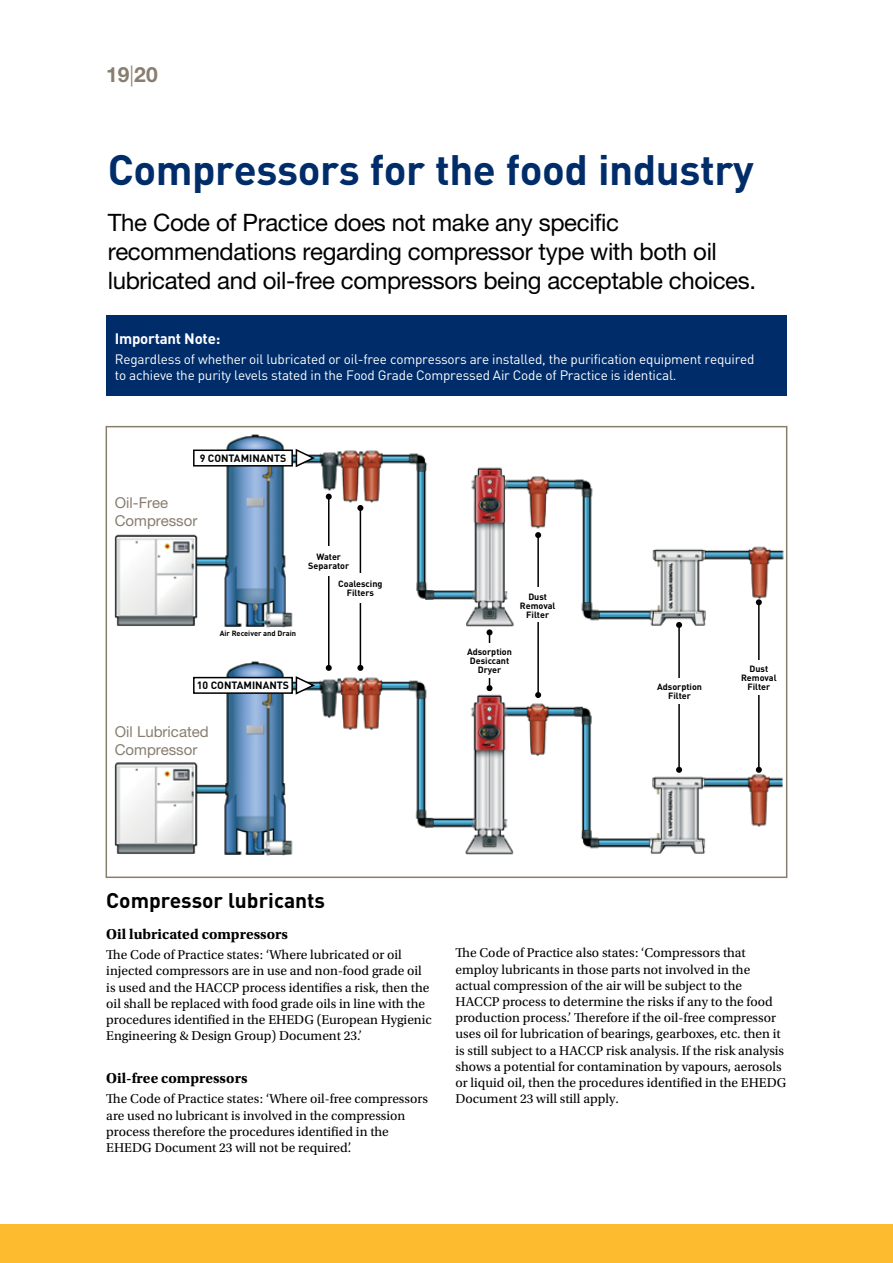
<style>
.page{position:relative;width:893px;height:1263px;background:#fff}
.page>*{position:absolute;margin:0;border:0;box-sizing:border-box;transform-origin:0 0}
.t1{font:700 42px "DIN";letter-spacing:-.01em;color:#002d6a}
.t2{font:24px/28.8px "Helvetica Neue LT Std";letter-spacing:-.015em;color:#000}
.t3{font:700 21px "DIN";color:#000}
.t4{font:700 21px "Helvetica Neue LT Std";color:#887e6f}
.t5{font:700 15px "Utopia Std";color:#000}
.t6{font:15px/18px "Helvetica Neue LT Std";color:#887e6f}
.t7{font:700 15px "DIN";letter-spacing:-.015em;color:#fff}
.t8{font:13.5px/16.2px "Utopia Std";color:#000}
.t9{font:13.5px/16.2px "DIN";letter-spacing:-.015em;color:#fff}
.t10{font:700 10.5px "DIN";color:#000}
.t11{font:700 9px/9px "DIN";color:#000;text-align:center}
.t12{font:700 7.5px "DIN";color:#000}
.s1{font-weight:300}
</style>
<div class="page">
<div style="left:0;top:1225px;width:893px;height:38px;background:#fdbb30"></div>
<img style="left:114px;top:434px;width:670px;height:193px">
<div style="left:106px;top:426px;width:681px;height:452px;border:2px solid #887e6f"></div>
<div style="left:106px;top:315px;width:681px;height:81px;background:#002d6a"></div>
<img style="left:114px;top:661px;width:668px;height:194px">
<hr style="left:678px;top:625px;width:2px;height:145px;background:#000">
<svg style="left:676px;top:622px;width:6px;height:6px"></svg>
<svg style="left:676px;top:767px;width:6px;height:6px"></svg>
<div style="left:647px;top:678px;width:65px;height:26px;background:#fff"></div>
<hr style="left:758px;top:602px;width:2px;height:168px;background:#000">
<svg style="left:756px;top:599px;width:6px;height:6px"></svg>
<svg style="left:756px;top:767px;width:6px;height:6px"></svg>
<div style="left:735px;top:661px;width:47px;height:34px;background:#fff"></div>
<hr style="left:537px;top:535px;width:2px;height:160px;background:#000">
<svg style="left:535px;top:532px;width:6px;height:6px"></svg>
<svg style="left:535px;top:692px;width:6px;height:6px"></svg>
<hr style="left:360px;top:508px;width:1px;height:160px;background:#000">
<svg style="left:357px;top:505px;width:6px;height:6px"></svg>
<svg style="left:357px;top:665px;width:6px;height:6px"></svg>
<hr style="left:328px;top:497px;width:1px;height:171px;background:#000">
<svg style="left:326px;top:494px;width:6px;height:6px"></svg>
<svg style="left:326px;top:665px;width:6px;height:6px"></svg>
<hr style="left:489px;top:632px;width:1px;height:56px;background:#000">
<svg style="left:486px;top:629px;width:6px;height:6px"></svg>
<svg style="left:486px;top:685px;width:6px;height:6px"></svg>
<div style="left:519px;top:588px;width:38px;height:34px;background:#fff"></div>
<div style="left:457px;top:644px;width:65px;height:34px;background:#fff"></div>
<div style="left:335px;top:573px;width:51px;height:30px;background:#fff"></div>
<div style="left:307px;top:546px;width:44px;height:30px;background:#fff"></div>
<div style="left:194px;top:450px;width:98px;height:16px;background:#fff"></div>
<div style="left:193px;top:449px;width:100px;height:17px;border:2px solid #000"></div>
<svg style="left:295px;top:448px;width:20px;height:20px"></svg>
<div style="left:194px;top:678px;width:98px;height:15px;background:#fff"></div>
<div style="left:193px;top:677px;width:100px;height:17px;border:2px solid #000"></div>
<svg style="left:295px;top:675px;width:20px;height:21px"></svg>
<h3 class="t4" style="left:106px;top:61px;width:53px">19<span class="s1">|</span>20</h3>
<h1 class="t1" style="left:108px;top:143px;width:648px">Compressors for the food industry</h1>
<h2 class="t2" style="left:108px;top:208px;width:650px">The Code of Practice does not make any specific recommendations regarding compressor type with both oil lubricated and oil-free compressors being acceptable choices.</h2>
<p class="t7" style="left:115px;top:328px;width:107px">Important Note:</p>
<p class="t9" style="left:115px;top:351px;width:641px">Regardless of whether oil lubricated or oil-free compressors are installed, the purification equipment required to achieve the purity levels stated in the Food Grade Compressed Air Code of Practice is identical.</p>
<p class="t10" style="left:200px;top:451px;width:88px">9 CONTAMINANTS</p>
<p class="t6" style="left:115px;top:494px;width:84px">Oil-Free<br>Compressor</p>
<p class="t11" style="left:308px;top:552px;width:43px">Water<br>Separator</p>
<p class="t11" style="left:338px;top:579px;width:46px">Coalescing<br>Filters</p>
<p class="t12" style="left:220px;top:628px;width:78px">Air Receiver and Drain</p>
<p class="t10" style="left:197px;top:678px;width:94px">10 CONTAMINANTS</p>
<p class="t6" style="left:115px;top:723px;width:95px">Oil Lubricated<br>Compressor</p>
<p class="t11" style="left:520px;top:591px;width:37px">Dust<br>Removal<br>Filter</p>
<p class="t11" style="left:467px;top:647px;width:47px">Adsorption<br>Desiccant<br>Dryer</p>
<p class="t11" style="left:657px;top:682px;width:47px">Adsorption<br>Filter</p>
<p class="t11" style="left:741px;top:664px;width:37px">Dust<br>Removal<br>Filter</p>
<h3 class="t3" style="left:106px;top:887px;width:220px">Compressor lubricants</h3>
<p class="t5" style="left:106px;top:925px;width:183px">Oil lubricated compressors</p>
<p class="t8" style="left:106px;top:947px;width:327px">The Code of Practice states: ‘Where lubricated or oil injected compressors are in use and non-food grade oil is used and the HACCP process identifies a risk, then the oil shall be replaced with food grade oils in line with the procedures identified in the EHEDG (European Hygienic Engineering &amp; Design Group) Document 23.’</p>
<p class="t5" style="left:106px;top:1069px;width:143px">Oil-free compressors</p>
<p class="t8" style="left:106px;top:1091px;width:323px">The Code of Practice states: ‘Where oil-free compressors are used no lubricant is involved in the compression process therefore the procedures identified in the EHEDG Document 23 will not be required’.</p>
<p class="t8" style="left:455px;top:945px;width:332px">The Code of Practice also states: ‘Compressors that employ lubricants in those parts not involved in the actual compression of the air will be subject to the HACCP process to determine the risks if any to the food production process.’ Therefore if the oil-free compressor uses oil for lubrication of bearings, gearboxes, etc. then it is still subject to a HACCP risk analysis. If the risk analysis shows a potential for contamination by vapours, aerosols or liquid oil, then the procedures identified in the EHEDG Document 23 will still apply.</p>
</div>
